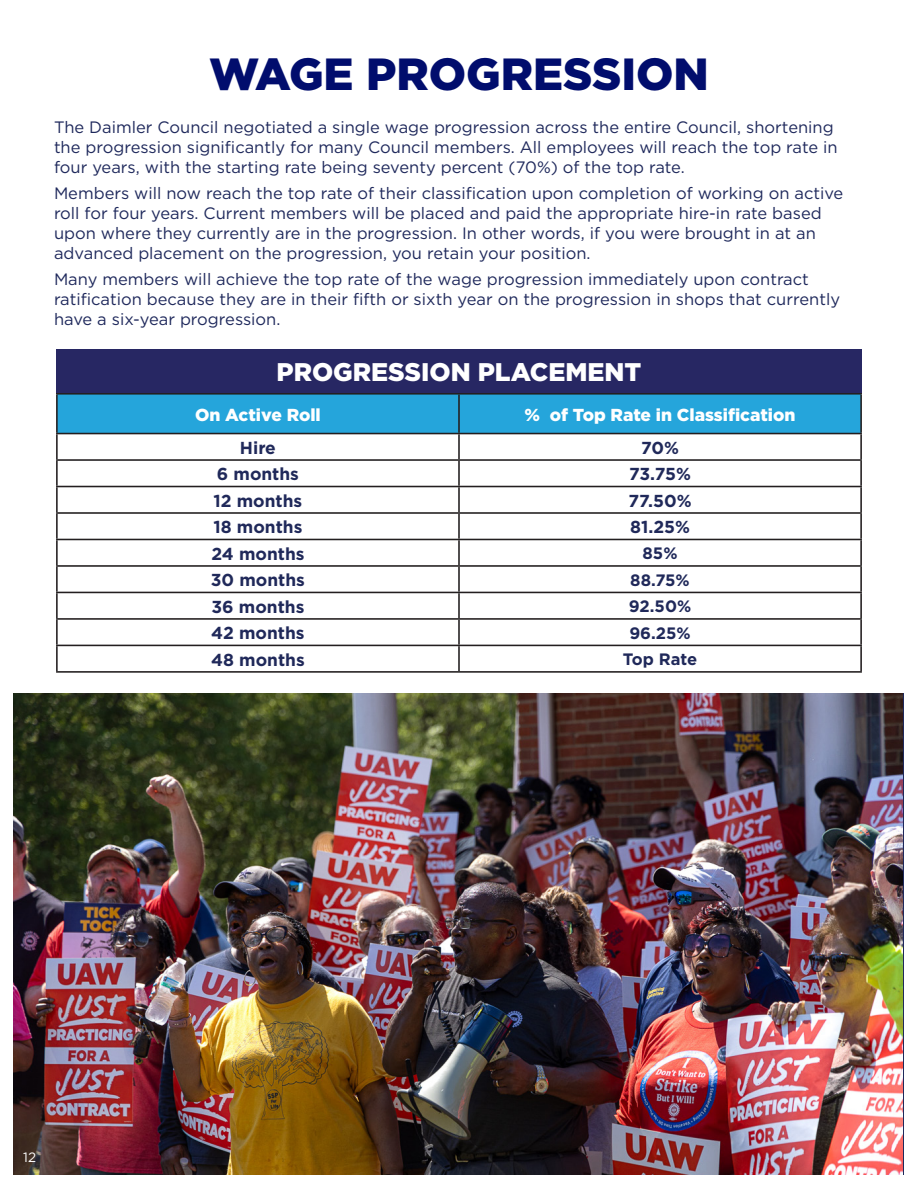
<style>
.page{position:relative;width:918px;height:1188px;background:#fff}
.page>*{position:absolute;margin:0;border:0;box-sizing:border-box;transform-origin:0 0}
.t1{font:900 45px "Gotham";color:#010d6d}
.t2{font:900 25.5px "Gotham";color:#fff}
.Subhead_1{font:700 17.4px "Gotham";color:#20295a}
.Subhead_1-2{font:900 17.4px "Gotham";color:#fff}
.Body_1{font:16.5px/19.8px "Gotham";color:#1f295c}
.Subhead_1-3{font:700 16.5px "Gotham";color:#20295a}
.t3{font:13.5px "Gotham";color:#fff}
</style>
<div class="page">
<div style="left:56px;top:349px;width:806px;height:44px;background:#272763"></div>
<img style="left:14px;top:693px;width:889px;height:481px">
<div style="left:58px;top:395px;width:802px;height:38px;background:#25a5db"></div>
<svg style="left:58px;top:434px;width:802px;height:213px"></svg>
<hr style="left:56px;top:393px;width:403px;height:2px;background:#231f20">
<hr style="left:56px;top:395px;width:2px;height:38px;background:#231f20">
<hr style="left:459px;top:393px;width:403px;height:2px;background:#231f20">
<hr style="left:458px;top:395px;width:2px;height:38px;background:#231f20">
<hr style="left:860px;top:395px;width:2px;height:38px;background:#231f20">
<hr style="left:56px;top:433px;width:403px;height:1px;background:#231f20">
<hr style="left:56px;top:434px;width:2px;height:25px;background:#231f20">
<hr style="left:459px;top:433px;width:403px;height:1px;background:#231f20">
<hr style="left:458px;top:434px;width:2px;height:25px;background:#231f20">
<hr style="left:860px;top:434px;width:2px;height:25px;background:#231f20">
<hr style="left:56px;top:459px;width:403px;height:2px;background:#231f20">
<hr style="left:56px;top:461px;width:2px;height:25px;background:#231f20">
<hr style="left:459px;top:459px;width:403px;height:2px;background:#231f20">
<hr style="left:458px;top:461px;width:2px;height:25px;background:#231f20">
<hr style="left:860px;top:461px;width:2px;height:25px;background:#231f20">
<hr style="left:56px;top:486px;width:403px;height:1px;background:#231f20">
<hr style="left:56px;top:487px;width:2px;height:25px;background:#231f20">
<hr style="left:459px;top:486px;width:403px;height:1px;background:#231f20">
<hr style="left:458px;top:487px;width:2px;height:25px;background:#231f20">
<hr style="left:860px;top:487px;width:2px;height:25px;background:#231f20">
<hr style="left:56px;top:512px;width:403px;height:2px;background:#231f20">
<hr style="left:56px;top:514px;width:2px;height:25px;background:#231f20">
<hr style="left:459px;top:512px;width:403px;height:2px;background:#231f20">
<hr style="left:458px;top:514px;width:2px;height:25px;background:#231f20">
<hr style="left:860px;top:514px;width:2px;height:25px;background:#231f20">
<hr style="left:56px;top:539px;width:403px;height:1px;background:#231f20">
<hr style="left:56px;top:540px;width:2px;height:25px;background:#231f20">
<hr style="left:459px;top:539px;width:403px;height:1px;background:#231f20">
<hr style="left:458px;top:540px;width:2px;height:25px;background:#231f20">
<hr style="left:860px;top:540px;width:2px;height:25px;background:#231f20">
<hr style="left:56px;top:565px;width:403px;height:2px;background:#231f20">
<hr style="left:56px;top:567px;width:2px;height:25px;background:#231f20">
<hr style="left:459px;top:565px;width:403px;height:2px;background:#231f20">
<hr style="left:458px;top:567px;width:2px;height:25px;background:#231f20">
<hr style="left:860px;top:567px;width:2px;height:25px;background:#231f20">
<hr style="left:56px;top:592px;width:403px;height:1px;background:#231f20">
<hr style="left:56px;top:593px;width:2px;height:25px;background:#231f20">
<hr style="left:459px;top:592px;width:403px;height:1px;background:#231f20">
<hr style="left:458px;top:593px;width:2px;height:25px;background:#231f20">
<hr style="left:860px;top:593px;width:2px;height:25px;background:#231f20">
<hr style="left:56px;top:618px;width:403px;height:2px;background:#231f20">
<hr style="left:56px;top:620px;width:2px;height:25px;background:#231f20">
<hr style="left:459px;top:618px;width:403px;height:2px;background:#231f20">
<hr style="left:458px;top:620px;width:2px;height:25px;background:#231f20">
<hr style="left:860px;top:620px;width:2px;height:25px;background:#231f20">
<hr style="left:56px;top:645px;width:403px;height:1px;background:#231f20">
<hr style="left:56px;top:646px;width:2px;height:25px;background:#231f20">
<hr style="left:459px;top:645px;width:403px;height:1px;background:#231f20">
<hr style="left:458px;top:646px;width:2px;height:25px;background:#231f20">
<hr style="left:860px;top:646px;width:2px;height:25px;background:#231f20">
<hr style="left:56px;top:671px;width:403px;height:2px;background:#231f20">
<hr style="left:459px;top:671px;width:403px;height:2px;background:#231f20">
<p class="t1" style="left:209px;top:43px;width:501px">WAGE PROGRESSION</p>
<p class="Body_1" style="left:54px;top:117px;width:785px">The Daimler Council negotiated a single wage progression across the entire Council, shortening the progression significantly for many Council members. All employees will reach the top rate in four years, with the starting rate being seventy percent (70%) of the top rate.</p>
<p class="Body_1" style="left:54px;top:183px;width:791px">Members will now reach the top rate of their classification upon completion of working on active roll for four years. Current members will be placed and paid the appropriate hire-in rate based upon where they currently are in the progression. In other words, if you were brought in at an advanced placement on the progression, you retain your position.</p>
<p class="Body_1" style="left:54px;top:269px;width:788px">Many members will achieve the top rate of the wage progression immediately upon contract ratification because they are in their fifth or sixth year on the progression in shops that currently have a six-year progression.</p>
<p class="t2" style="left:277px;top:354px;width:366px">PROGRESSION PLACEMENT</p>
<p class="Subhead_1-2" style="left:195px;top:402px;width:127px">On Active Roll</p>
<p class="Subhead_1-2" style="left:525px;top:402px;width:272px">% of Top Rate in Classification</p>
<p class="Subhead_1" style="left:240px;top:436px;width:38px">Hire</p>
<p class="Subhead_1" style="left:641px;top:436px;width:39px">70%</p>
<p class="Subhead_1" style="left:217px;top:463px;width:84px">6 months</p>
<p class="Subhead_1" style="left:629px;top:463px;width:63px">73.75%</p>
<p class="Subhead_1" style="left:214px;top:489px;width:90px">12 months</p>
<p class="Subhead_1" style="left:628px;top:489px;width:65px">77.50%</p>
<p class="Subhead_1" style="left:213px;top:515px;width:90px">18 months</p>
<p class="Subhead_1" style="left:630px;top:515px;width:61px">81.25%</p>
<p class="Subhead_1" style="left:211px;top:542px;width:95px">24 months</p>
<p class="Subhead_1-3" style="left:643px;top:543px;width:36px">85%</p>
<p class="Subhead_1" style="left:211px;top:568px;width:96px">30 months</p>
<p class="Subhead_1-3" style="left:630px;top:569px;width:61px">88.75%</p>
<p class="Subhead_1" style="left:211px;top:595px;width:94px">36 months</p>
<p class="Subhead_1-3" style="left:629px;top:596px;width:64px">92.50%</p>
<p class="Subhead_1" style="left:211px;top:621px;width:95px">42 months</p>
<p class="Subhead_1-3" style="left:629px;top:622px;width:63px">96.25%</p>
<p class="Subhead_1" style="left:211px;top:648px;width:95px">48 months</p>
<p class="Subhead_1-3" style="left:623px;top:648px;width:76px">Top Rate</p>
<p class="t3" style="left:23px;top:1149px;width:14px">12</p>
</div>
